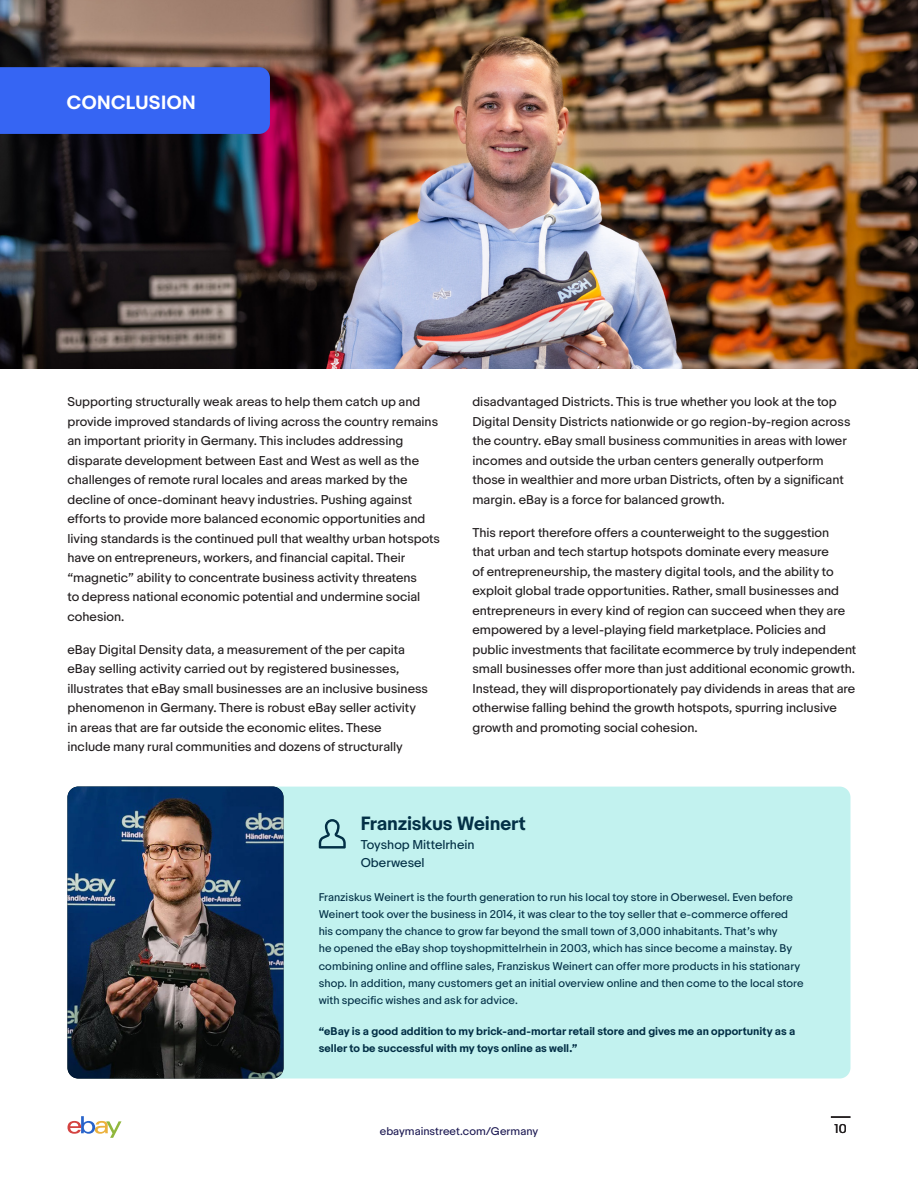
<style>
.page{position:relative;width:918px;height:1188px;background:#fff}
.page>*{position:absolute;margin:0;border:0;box-sizing:border-box;transform-origin:0 0}
.t1{font:700 18px "Market Sans";letter-spacing:-.01em;color:#033046}
.Eyebrow{font:700 18px "Market Sans";letter-spacing:.02em;color:#fff}
.Body{font:12px/19.5px "Market Sans";color:#231f20}
.Body-2{font:12px "Market Sans";color:#033046}
.Seller_Buyer_Quote{font:10.5px/17.2px "Market Sans";letter-spacing:.005em;color:#033046}
.Seller_Buyer_Quote-2{font:700 10.5px/17.2px "Market Sans";color:#033046}
.t2{font:10.5px "Market Sans";letter-spacing:.005em;color:#1e1b54}
</style>
<div class="page">
<svg style="left:68px;top:1116px;width:54px;height:22px"></svg>
<svg style="left:831px;top:1116px;width:19px;height:2px"></svg>
<img style="left:0;top:0;width:918px;height:369px">
<div style="left:0;top:67px;width:270px;height:67px;background:#3665f3"></div>
<div style="left:68px;top:787px;width:782px;height:292px;background:#c2f2ef;border-radius:11px"></div>
<img style="left:68px;top:787px;width:216px;height:291px">
<svg style="left:319px;top:819px;width:27px;height:30px"></svg>
<p class="Eyebrow" style="left:67px;top:91px;width:130px">CONCLUSION</p>
<p class="Body" style="left:68px;top:392px;width:374px">Supporting structurally weak areas to help them catch up and provide improved standards of living across the country remains an important priority in Germany. This includes addressing disparate development between East and West as well as the challenges of remote rural locales and areas marked by the decline of once-dominant heavy industries. Pushing against efforts to provide more balanced economic opportunities and living standards is the continued pull that wealthy urban hotspots have on entrepreneurs, workers, and financial capital. Their “magnetic” ability to concentrate business activity threatens<br>to depress national economic potential and undermine social cohesion.</p>
<p class="Body" style="left:68px;top:640px;width:362px">eBay Digital Density data, a measurement of the per capita eBay selling activity carried out by registered businesses, illustrates that eBay small businesses are an inclusive business phenomenon in Germany. There is robust eBay seller activity in areas that are far outside the economic elites. These<br>include many rural communities and dozens of structurally</p>
<p class="Body" style="left:472px;top:392px;width:380px">disadvantaged Districts. This is true whether you look at the top Digital Density Districts nationwide or go region-by-region across the country. eBay small business communities in areas with lower incomes and outside the urban centers generally outperform those in wealthier and more urban Districts, often by a significant margin. eBay is a force for balanced growth.</p>
<p class="Body" style="left:472px;top:523px;width:385px">This report therefore offers a counterweight to the suggestion<br>that urban and tech startup hotspots dominate every measure<br>of entrepreneurship, the mastery digital tools, and the ability to exploit global trade opportunities. Rather, small businesses and entrepreneurs in every kind of region can succeed when they are empowered by a level-playing field marketplace. Policies and public investments that facilitate ecommerce by truly independent small businesses offer more than just additional economic growth.<br>Instead, they will disproportionately pay dividends in areas that are otherwise falling behind the growth hotspots, spurring inclusive growth and promoting social cohesion.</p>
<h2 class="t1" style="left:361px;top:812px;width:167px">Franziskus Weinert</h2>
<p class="Body-2" style="left:361px;top:838px;width:115px">Toyshop Mittelrhein</p>
<p class="Body-2" style="left:361px;top:856px;width:65px">Oberwesel</p>
<p class="Seller_Buyer_Quote" style="left:319px;top:888px;width:486px">Franziskus Weinert is the fourth generation to run his local toy store in Oberwesel. Even before Weinert took over the business in 2014, it was clear to the toy seller that e-commerce offered his company the chance to grow far beyond the small town of 3,000 inhabitants. That’s why<br>he opened the eBay shop toyshopmittelrhein in 2003, which has since become a mainstay. By combining online and offline sales, Franziskus Weinert can offer more products in his stationary shop. In addition, many customers get an initial overview online and then come to the local store with specific wishes and ask for advice.</p>
<p class="Seller_Buyer_Quote-2" style="left:319px;top:1023px;width:478px">“eBay is a good addition to my brick-and-mortar retail store and gives me an opportunity as a seller to be successful with my toys online as well.”</p>
<p class="t2" style="left:380px;top:1125px;width:160px">ebaymainstreet.com/Germany</p>
<p class="Body" style="left:834px;top:1120px;width:14px">10</p>
</div>
